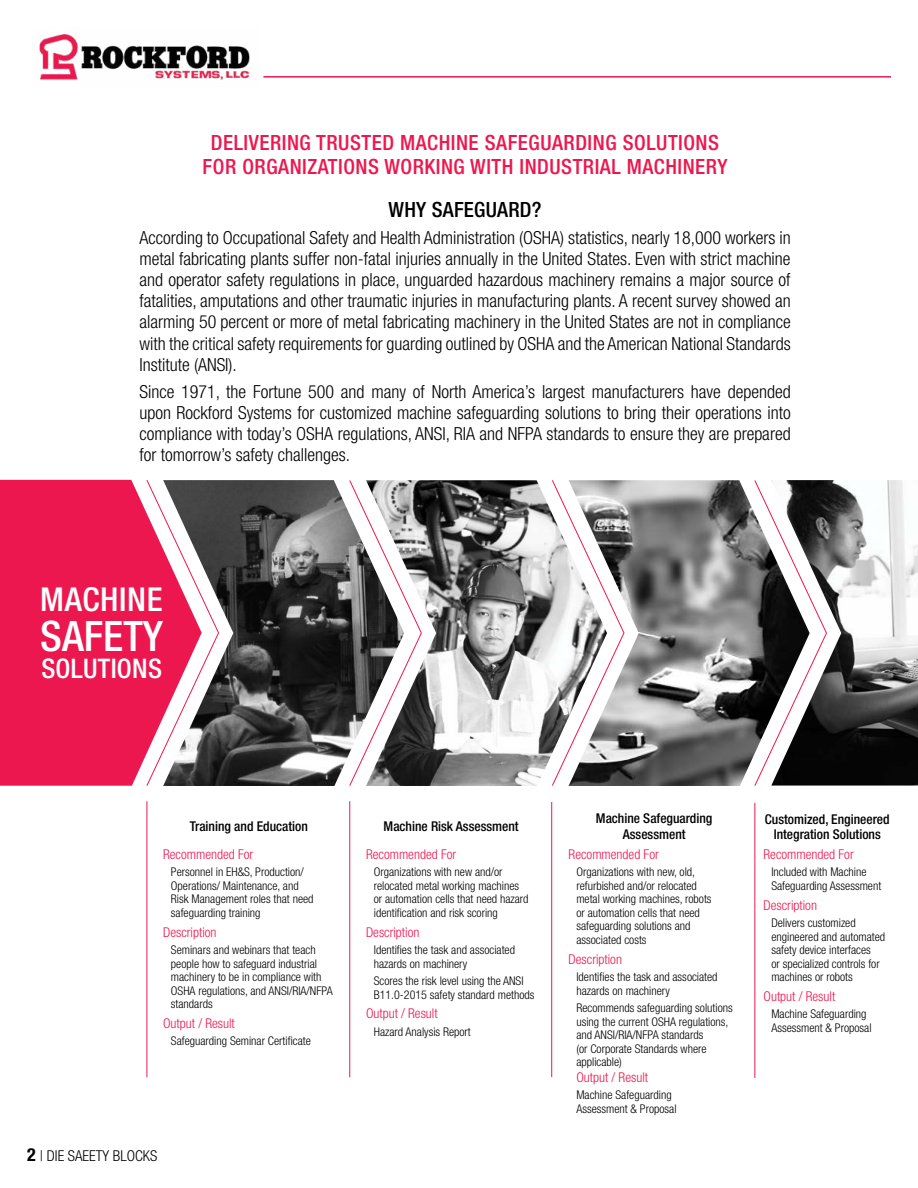
<style>
.page{position:relative;width:918px;height:1188px;background:#fff}
.page>*{position:absolute;margin:0;border:0;box-sizing:border-box;transform-origin:0 0}
.t1{font:500 condensed 42px "Helvetica Neue LT Std";color:#fff}
.t2{font:500 condensed 33px "Helvetica Neue LT Std";letter-spacing:.02em;color:#fff}
.t3{font:500 condensed 27px "Helvetica Neue LT Std";letter-spacing:.01em;color:#fff}
.t4{font:500 condensed 21px/24px "Helvetica Neue LT Std";letter-spacing:.025em;color:#ed174f;text-align:center}
.t5{font:500 condensed 21px "Helvetica Neue LT Std";letter-spacing:.01em;color:#000}
.t6{font:300 condensed 18px/21px "Helvetica Neue LT Std";color:#000;text-align:justify}
.t7{font:300 condensed 15px "Helvetica Neue LT Std";color:#000}
.t8{font:300 condensed 13.5px "Helvetica Neue LT Std";color:#ed174f}
.t9{font:500 condensed 13.5px/14.7px "Helvetica Neue LT Std";color:#000;text-align:center}
.t10{font:300 condensed 12px/13.5px "Helvetica Neue LT Std";color:#000}
.s1{font-weight:700;font-size:18px}
</style>
<div class="page">
<img style="left:39px;top:34px;width:211px;height:46px">
<hr style="left:263px;top:76px;width:628px;height:2px;background:#ed174f">
<hr style="left:755px;top:803px;width:1px;height:275px;background:#ed174f">
<hr style="left:551px;top:802px;width:1px;height:275px;background:#ed174f">
<hr style="left:349px;top:801px;width:1px;height:276px;background:#ed174f">
<hr style="left:147px;top:801px;width:1px;height:276px;background:#ed174f">
<img style="left:422px;top:480px;width:129px;height:306px">
<img style="left:625px;top:480px;width:129px;height:306px">
<img style="left:827px;top:480px;width:91px;height:306px">
<svg style="left:404px;top:480px;width:18px;height:306px"></svg>
<div style="left:0;top:480px;width:146px;height:306px;background:#ed174f"></div>
<img style="left:219px;top:480px;width:185px;height:306px">
<svg style="left:146px;top:480px;width:73px;height:306px"></svg>
<svg style="left:551px;top:480px;width:74px;height:306px"></svg>
<svg style="left:754px;top:480px;width:73px;height:306px"></svg>
<h3 class="t4" style="left:203px;top:131px;width:526px">DELIVERING TRUSTED MACHINE SAFEGUARDING SOLUTIONS<br>FOR ORGANIZATIONS WORKING WITH INDUSTRIAL MACHINERY</h3>
<h3 class="t5" style="left:389px;top:197px;width:154px">WHY SAFEGUARD?</h3>
<p class="t6" style="left:139px;top:227px;width:653px">According to Occupational Safety and Health Administration (OSHA) statistics, nearly 18,000 workers in metal fabricating plants suffer non-fatal injuries annually in the United States. Even with strict machine and operator safety regulations in place, unguarded hazardous machinery remains a major source of fatalities, amputations and other traumatic injuries in manufacturing plants. A recent survey showed an alarming 50 percent or more of metal fabricating machinery in the United States are not in compliance with the critical safety requirements for guarding outlined by OSHA and the American National Standards Institute (ANSI).</p>
<p class="t6" style="left:139px;top:381px;width:653px">Since 1971, the Fortune 500 and many of North America’s largest manufacturers have depended upon Rockford Systems for customized machine safeguarding solutions to bring their operations into compliance with today’s OSHA regulations, ANSI, RIA and NFPA standards to ensure they are prepared for tomorrow’s safety challenges.</p>
<h2 class="t2" style="left:40px;top:580px;width:124px">MACHINE</h2>
<h1 class="t1" style="left:40px;top:611px;width:124px">SAFETY</h1>
<h3 class="t3" style="left:41px;top:652px;width:122px">SOLUTIONS</h3>
<p class="t9" style="left:190px;top:819px;width:120px">Training and Education</p>
<p class="t9" style="left:384px;top:819px;width:137px">Machine Risk Assessment</p>
<p class="t8" style="left:163px;top:846px;width:92px">Recommended For</p>
<p class="t10" style="left:171px;top:865px;width:144px">Personnel in EH&amp;S, Production/<br>Operations/ Maintenance, and<br>Risk Management roles that need safeguarding training</p>
<p class="t8" style="left:163px;top:924px;width:55px">Description</p>
<p class="t10" style="left:171px;top:943px;width:163px">Seminars and webinars that teach people how to safeguard industrial machinery to be in compliance with<br>OSHA regulations, and ANSI/RIA/NFPA standards</p>
<p class="t8" style="left:163px;top:1016px;width:73px">Output / Result</p>
<p class="t10" style="left:171px;top:1034px;width:141px">Safeguarding Seminar Certificate</p>
<p class="t8" style="left:366px;top:846px;width:92px">Recommended For</p>
<p class="t10" style="left:374px;top:865px;width:156px">Organizations with new and/or relocated metal working machines or automation cells that need hazard identification and risk scoring</p>
<p class="t8" style="left:366px;top:924px;width:55px">Description</p>
<p class="t10" style="left:374px;top:943px;width:143px">Identifies the task and associated hazards on machinery</p>
<p class="t10" style="left:374px;top:974px;width:162px">Scores the risk level using the ANSI<br>B11.0-2015 safety standard methods</p>
<p class="t8" style="left:366px;top:1006px;width:73px">Output / Result</p>
<p class="t10" style="left:374px;top:1025px;width:99px">Hazard Analysis Report</p>
<p class="t7" style="left:27px;top:1147px;width:132px"><span class="s1">2</span> | DIE SAEETY BLOCKS</p>
<p class="t9" style="left:596px;top:811px;width:118px;line-height:15.6px">Machine Safeguarding<br>Assessment</p>
<p class="t8" style="left:569px;top:846px;width:92px">Recommended For</p>
<p class="t10" style="left:576px;top:865px;width:137px">Organizations with new, old, refurbished and/or relocated metal working machines, robots or automation cells that need safeguarding solutions and associated costs</p>
<p class="t8" style="left:569px;top:951px;width:55px">Description</p>
<p class="t10" style="left:576px;top:970px;width:143px">Identifies the task and associated hazards on machinery</p>
<p class="t10" style="left:576px;top:1001px;width:158px">Recommends safeguarding solutions using the current OSHA regulations, and ANSI/RIA/NFPA standards<br>(or Corporate Standards where applicable)</p>
<p class="t8" style="left:576px;top:1070px;width:73px">Output / Result</p>
<p class="t10" style="left:576px;top:1088px;width:102px">Machine Safeguarding<br>Assessment &amp; Proposal</p>
<p class="t9" style="left:765px;top:812px;width:126px">Customized, Engineered<br>Integration Solutions</p>
<p class="t8" style="left:764px;top:846px;width:92px">Recommended For</p>
<p class="t10" style="left:771px;top:865px;width:111px">Included with Machine<br>Safeguarding Assessment</p>
<p class="t8" style="left:764px;top:897px;width:55px">Description</p>
<p class="t10" style="left:771px;top:916px;width:115px">Delivers customized engineered and automated safety device interfaces<br>or specialized controls for machines or robots</p>
<p class="t8" style="left:764px;top:989px;width:73px">Output / Result</p>
<p class="t10" style="left:771px;top:1007px;width:102px">Machine Safeguarding<br>Assessment &amp; Proposal</p>
</div>
